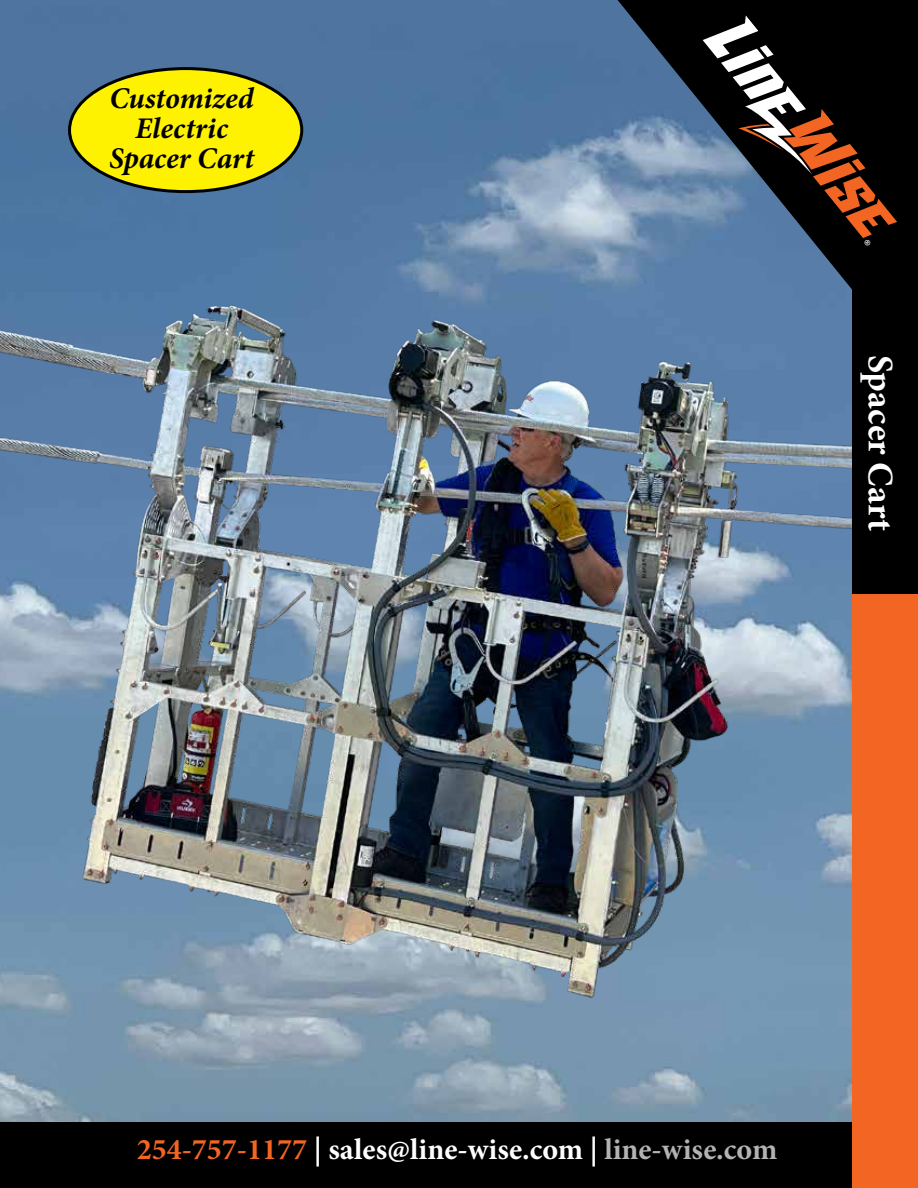
<style>
.page{position:relative;width:918px;height:1188px;background:#fff}
.page>*{position:absolute;margin:0;border:0;box-sizing:border-box;transform-origin:0 0}
.t1{font:700 36px "Minion Pro";color:#fff}
.t2{font:700 30px "Minion Pro";color:#fff}
.t3{font:italic 700 30px/30px "Minion Pro";color:#000;text-align:center}
.s1{color:#f26522}
.s2{color:#b3b3b3}
</style>
<div class="page">
<img style="left:0;top:0;width:852px;height:1031px">
<svg style="left:618px;top:0;width:300px;height:329px;background:#445c77"></svg>
<div style="left:0;top:1122px;width:880px;height:66px;background:#000"></div>
<div style="left:852px;top:581px;width:66px;height:607px;background:#f26522"></div>
<div style="left:852px;top:284px;width:66px;height:310px;background:#000"></div>
<div style="left:70px;top:69px;width:232px;height:123px;background:#fff200;border-radius:50%"></div>
<div style="left:68px;top:67px;width:235px;height:126px;border:3px solid #000101;border-radius:50%"></div>
<svg style="left:703px;top:15px;width:194px;height:232px;background:#3b3435"></svg>
<p class="t3" style="left:109px;top:83px;width:146px">Customized<br>Electric<br>Spacer Cart</p>
<p class="t1" style="left:906px;top:355px;width:178px;rotate:90deg">Spacer Cart</p>
<p class="t2" style="left:137px;top:1128px;width:642px"><span class="s1">254-757-1177</span> | sales@line-wise.com | <span class="s2">line-wise.com</span></p>
</div>
